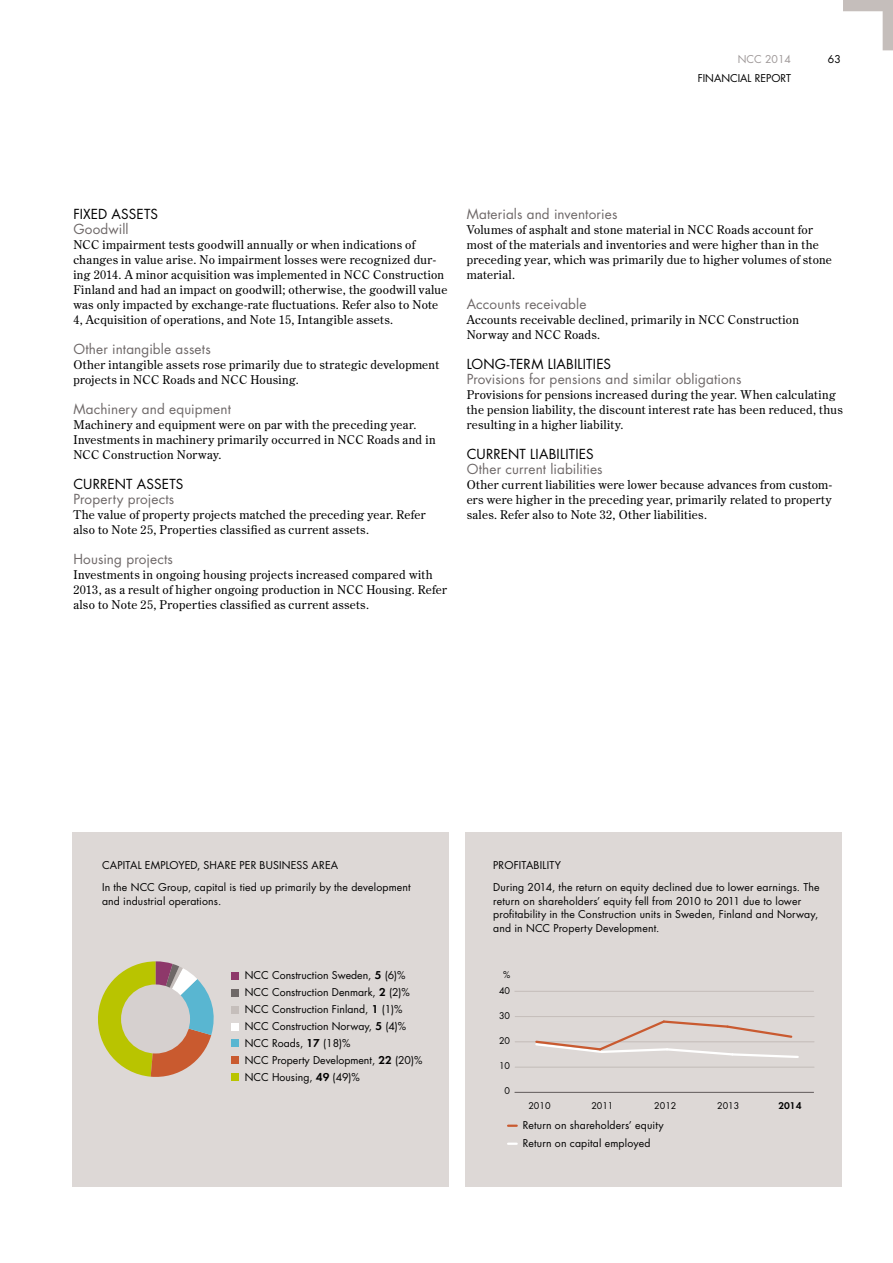
<style>
.page{position:relative;width:893px;height:1263px;background:#fff}
.page>*{position:absolute;margin:0;border:0;box-sizing:border-box;transform-origin:0 0}
.t1{font:13.5px "NCC Futura";letter-spacing:.01em;color:#6e6868}
.t2{font:13.5px "NCC Futura";letter-spacing:.015em;color:#000}
.t3{font:12px/15px "NCC Century";letter-spacing:.025em;color:#000}
.t4{font:10.5px/17px "NCC Futura";letter-spacing:.01em;color:#000}
.t5{font:10.5px "NCC Futura";color:#9e9898}
.t6{font:9px "NCC Futura";color:#000}
.t7{font:9px "NCC Futura Demi";color:#000}
.s1{font-family:"NCC Futura Demi"}
</style>
<div class="page">
<svg style="left:843px;top:0;width:50px;height:50px"></svg>
<div style="left:72px;top:832px;width:377px;height:354px;background:#ddd8d6"></div>
<div style="left:466px;top:832px;width:376px;height:354px;background:#ddd8d6"></div>
<svg style="left:98px;top:961px;width:116px;height:116px"></svg>
<div style="left:121px;top:984px;width:69px;height:69px;background:#d6d0cf;border-radius:50%"></div>
<div style="left:231px;top:972px;width:8px;height:8px;background:#8e386a"></div>
<div style="left:231px;top:989px;width:8px;height:8px;background:#6e6867"></div>
<div style="left:231px;top:1006px;width:8px;height:8px;background:#c5bebb"></div>
<div style="left:231px;top:1023px;width:8px;height:8px;background:#fff"></div>
<div style="left:231px;top:1039px;width:8px;height:8px;background:#59b6d1"></div>
<div style="left:231px;top:1056px;width:8px;height:8px;background:#c95a2f"></div>
<div style="left:231px;top:1073px;width:8px;height:8px;background:#b9c400"></div>
<hr style="left:515px;top:991px;width:299px;height:1px;background:#c5bebb">
<hr style="left:515px;top:1016px;width:299px;height:1px;background:#c5bebb">
<hr style="left:515px;top:1041px;width:299px;height:1px;background:#c5bebb">
<hr style="left:515px;top:1067px;width:299px;height:1px;background:#c5bebb">
<hr style="left:515px;top:1092px;width:299px;height:1px;background:#6e6868">
<svg style="left:508px;top:1124px;width:9px;height:3px"></svg>
<svg style="left:508px;top:1142px;width:9px;height:3px"></svg>
<svg style="left:535px;top:1020px;width:264px;height:38px"></svg>
<p class="t5" style="left:738px;top:52px;width:55px">NCC 2014</p>
<p class="t4" style="left:698px;top:69px;width:95px">FINANCIAL REPORT</p>
<p class="t4" style="left:828px;top:50px;width:14px">63</p>
<p class="t2" style="left:73px;top:204px;width:86px">FIXED ASSETS</p>
<p class="t1" style="left:73px;top:219px;width:57px">Goodwill</p>
<p class="t3" style="left:73px;top:237px;width:375px">NCC impairment tests goodwill annually or when indications of changes in value arise. No impairment losses were recognized dur&shy;ing 2014. A minor acquisition was implemented in NCC Construction Finland and had an impact on goodwill; otherwise, the goodwill value was only impacted by exchange-rate fluctuations. Refer also to Note 4, Acquisition of operations, and Note 15, Intangible assets.</p>
<p class="t1" style="left:73px;top:339px;width:139px">Other intangible assets</p>
<p class="t3" style="left:73px;top:357px;width:367px">Other intangible assets rose primarily due to strategic development projects in NCC Roads and NCC Housing.</p>
<p class="t1" style="left:73px;top:399px;width:159px">Machinery and equipment</p>
<p class="t3" style="left:73px;top:417px;width:364px">Machinery and equipment were on par with the preceding year.<br>Investments in machinery primarily occurred in NCC Roads and in<br>NCC Construction Norway.</p>
<p class="t2" style="left:73px;top:474px;width:112px">CURRENT ASSETS</p>
<p class="t1" style="left:73px;top:489px;width:102px">Property projects</p>
<p class="t3" style="left:73px;top:507px;width:354px">The value of property projects matched the preceding year. Refer also to Note 25, Properties classified as current assets.</p>
<p class="t1" style="left:73px;top:549px;width:101px">Housing projects</p>
<p class="t3" style="left:73px;top:567px;width:375px">Investments in ongoing housing projects increased compared with<br>2013, as a result of higher ongoing production in NCC Housing. Refer also to Note 25, Properties classified as current assets.</p>
<p class="t1" style="left:467px;top:204px;width:152px">Materials and inventories</p>
<p class="t3" style="left:467px;top:222px;width:367px">Volumes of asphalt and stone material in NCC Roads account for most of the materials and inventories and were higher than in the preceding year, which was primarily due to higher volumes of stone material.</p>
<p class="t1" style="left:467px;top:294px;width:121px">Accounts receivable</p>
<p class="t3" style="left:467px;top:312px;width:334px">Accounts receivable declined, primarily in NCC Construction<br>Norway and NCC Roads.</p>
<p class="t2" style="left:467px;top:354px;width:146px">LONG-TERM LIABILITIES</p>
<p class="t1" style="left:467px;top:369px;width:276px">Provisions for pensions and similar obligations</p>
<p class="t3" style="left:467px;top:387px;width:378px">Provisions for pensions increased during the year. When calculating the pension liability, the discount interest rate has been reduced, thus resulting in a higher liability.</p>
<p class="t2" style="left:467px;top:444px;width:128px">CURRENT LIABILITIES</p>
<p class="t1" style="left:467px;top:459px;width:137px">Other current liabilities</p>
<p class="t3" style="left:467px;top:477px;width:367px;text-align:justify">Other current liabilities were lower because advances from custom&shy;ers were higher in the preceding year, primarily related to property sales. Refer also to Note 32, Other liabilities.</p>
<p class="t4" style="left:102px;top:854px;width:310px;line-height:22px">CAPITAL EMPLOYED, SHARE PER BUSINESS AREA<br>In the NCC Group, capital is tied up primarily by the development</p>
<p class="t4" style="left:102px;top:892px;width:121px">and industrial operations.</p>
<p class="t4" style="left:245px;top:967px;width:179px">NCC Construction Sweden, <span class="s1">5</span> (6)%<br>NCC Construction Denmark, <span class="s1">2</span> (2)%<br>NCC Construction Finland, <span class="s1">1</span> (1)%<br>NCC Construction Norway, <span class="s1">5</span> (4)%<br>NCC Roads, <span class="s1">17</span> (18)%<br>NCC Property Development, <span class="s1">22</span> (20)%<br>NCC Housing, <span class="s1">49</span> (49)%</p>
<p class="t4" style="left:493px;top:854px;width:328px;line-height:22px">PROFITABILITY<br>During 2014, the return on equity declined due to lower earnings. The</p>
<p class="t4" style="left:493px;top:894px;width:327px;line-height:13.5px">return on shareholders’ equity fell from 2010 to 2011 due to lower profitability in the Construction units in Sweden, Finland and Norway, and in NCC Property Development.</p>
<p class="t6" style="left:503px;top:968px;width:9px">%</p>
<p class="t6" style="left:499px;top:984px;width:13px">40</p>
<p class="t6" style="left:499px;top:1010px;width:13px">30</p>
<p class="t6" style="left:499px;top:1035px;width:13px">20</p>
<p class="t6" style="left:499px;top:1060px;width:13px">10</p>
<p class="t6" style="left:505px;top:1085px;width:7px">0</p>
<p class="t6" style="left:528px;top:1100px;width:24px">2010</p>
<p class="t6" style="left:591px;top:1100px;width:24px">2011</p>
<p class="t6" style="left:654px;top:1100px;width:24px">2012</p>
<p class="t6" style="left:717px;top:1100px;width:24px">2013</p>
<p class="t7" style="left:778px;top:1100px;width:25px">2014</p>
<p class="t4" style="left:523px;top:1116px;width:142px;line-height:18px">Return on shareholders’ equity<br>Return on capital employed</p>
</div>
